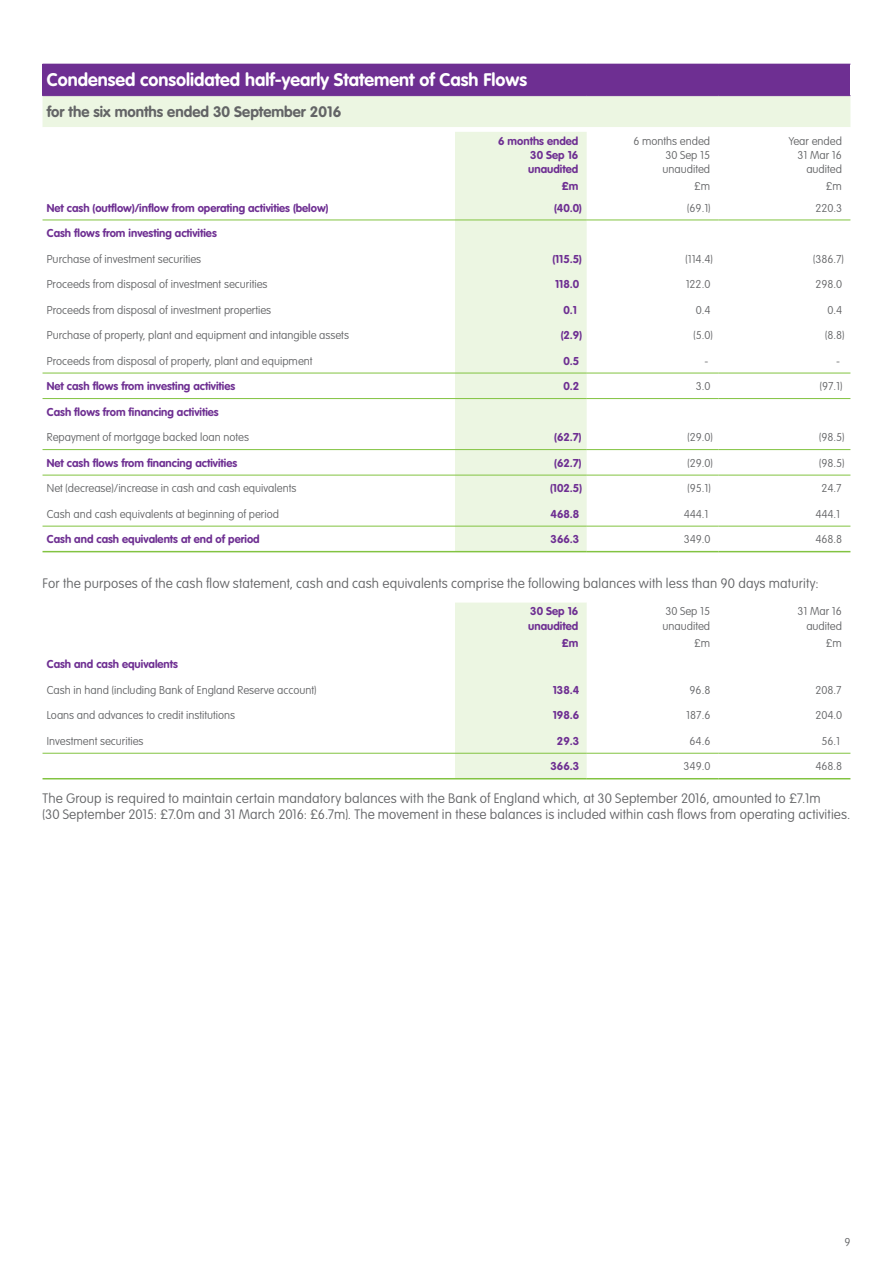
<style>
.page{position:relative;width:893px;height:1263px;background:#fff}
.page>*{position:absolute;margin:0;border:0;box-sizing:border-box;transform-origin:0 0}
.t1{font:700 18px "VAG Rounded Std";color:#fff}
.t2{font:700 15px "VAG Rounded Std";color:#636466}
.t3{font:100 13.5px/16.5px "VAG Rounded Std";letter-spacing:.01em;color:#636466}
.t4{font:100 11.25px/14.2px "VAG Rounded Std";color:#636466;text-align:right}
.t5{font:700 11.25px/14.2px "VAG Rounded Std";color:#6e2f92;text-align:justify}
</style>
<div class="page">
<div style="left:43px;top:64px;width:807px;height:32px;background:#6e2f92"></div>
<div style="left:43px;top:96px;width:807px;height:31px;background:#ecf6e2"></div>
<svg style="left:43px;top:132px;width:807px;height:419px"></svg>
<svg style="left:719px;top:194px;width:131px;height:77px"></svg>
<hr style="left:43px;top:220px;width:412px;height:1px;background:#82c341">
<hr style="left:455px;top:220px;width:132px;height:1px;background:#82c341">
<hr style="left:587px;top:220px;width:132px;height:1px;background:#82c341">
<hr style="left:719px;top:220px;width:131px;height:1px;background:#82c341">
<hr style="left:43px;top:373px;width:412px;height:1px;background:#82c341">
<hr style="left:455px;top:373px;width:132px;height:1px;background:#82c341">
<hr style="left:587px;top:373px;width:132px;height:1px;background:#82c341">
<hr style="left:719px;top:373px;width:131px;height:1px;background:#82c341">
<hr style="left:43px;top:398px;width:412px;height:1px;background:#82c341">
<hr style="left:455px;top:398px;width:132px;height:1px;background:#82c341">
<hr style="left:587px;top:398px;width:132px;height:1px;background:#82c341">
<hr style="left:719px;top:398px;width:131px;height:1px;background:#82c341">
<hr style="left:43px;top:551px;width:412px;height:1px;background:#82c341">
<hr style="left:455px;top:551px;width:132px;height:1px;background:#82c341">
<hr style="left:587px;top:551px;width:132px;height:1px;background:#82c341">
<hr style="left:719px;top:551px;width:131px;height:1px;background:#82c341">
<hr style="left:43px;top:449px;width:412px;height:1px;background:#82c341">
<hr style="left:455px;top:449px;width:132px;height:1px;background:#82c341">
<hr style="left:587px;top:449px;width:132px;height:1px;background:#82c341">
<hr style="left:719px;top:449px;width:131px;height:1px;background:#82c341">
<hr style="left:43px;top:475px;width:412px;height:1px;background:#82c341">
<hr style="left:455px;top:475px;width:132px;height:1px;background:#82c341">
<hr style="left:587px;top:475px;width:132px;height:1px;background:#82c341">
<hr style="left:719px;top:475px;width:131px;height:1px;background:#82c341">
<hr style="left:43px;top:526px;width:412px;height:1px;background:#82c341">
<hr style="left:455px;top:526px;width:132px;height:1px;background:#82c341">
<hr style="left:587px;top:526px;width:132px;height:1px;background:#82c341">
<hr style="left:719px;top:526px;width:131px;height:1px;background:#82c341">
<svg style="left:455px;top:603px;width:395px;height:175px"></svg>
<hr style="left:43px;top:753px;width:412px;height:1px;background:#82c341">
<hr style="left:43px;top:778px;width:412px;height:1px;background:#82c341">
<hr style="left:455px;top:753px;width:132px;height:1px;background:#82c341">
<hr style="left:455px;top:778px;width:132px;height:1px;background:#82c341">
<hr style="left:587px;top:753px;width:132px;height:1px;background:#82c341">
<hr style="left:587px;top:778px;width:132px;height:1px;background:#82c341">
<hr style="left:719px;top:753px;width:131px;height:1px;background:#82c341">
<hr style="left:719px;top:778px;width:131px;height:1px;background:#82c341">
<h1 class="t1" style="left:47px;top:69px;width:482px">Condensed consolidated half-yearly Statement of Cash Flows</h1>
<h2 class="t2" style="left:47px;top:103px;width:296px">for the six months ended 30 September 2016</h2>
<p class="t5" style="left:528px;top:134px;width:52px;text-indent:-30px">6 months ended 30 Sep 16 unaudited</p>
<p class="t4" style="left:662px;top:134px;width:49px;text-align:justify;text-indent:-29px">6 months ended 30 Sep 15 unaudited</p>
<p class="t4" style="left:789px;top:134px;width:55px">Year ended<br>31 Mar 16 audited</p>
<p class="t5" style="left:562px;top:180px;width:18px">£m</p>
<p class="t4" style="left:694px;top:180px;width:18px">£m</p>
<p class="t4" style="left:826px;top:180px;width:18px">£m</p>
<p class="t5" style="left:47px;top:201px;width:283px">Net cash (outflow)/inflow from operating activities (below)</p>
<p class="t5" style="left:554px;top:201px;width:29px">(40.0)</p>
<p class="t4" style="left:687px;top:201px;width:25px">(69.1)</p>
<p class="t4" style="left:815px;top:201px;width:28px">220.3</p>
<p class="t5" style="left:47px;top:226px;width:171px">Cash flows from investing activities</p>
<p class="t4" style="left:47px;top:252px;width:156px">Purchase of investment securities</p>
<p class="t5" style="left:552px;top:252px;width:31px">(115.5)</p>
<p class="t4" style="left:685px;top:252px;width:29px">(114.4)</p>
<p class="t4" style="left:813px;top:252px;width:32px">(386.7)</p>
<p class="t4" style="left:47px;top:277px;width:222px">Proceeds from disposal of investment securities</p>
<p class="t5" style="left:555px;top:277px;width:26px">118.0</p>
<p class="t4" style="left:686px;top:277px;width:26px">122.0</p>
<p class="t4" style="left:815px;top:277px;width:28px">298.0</p>
<p class="t4" style="left:47px;top:303px;width:226px">Proceeds from disposal of investment properties</p>
<p class="t5" style="left:563px;top:303px;width:15px">0.1</p>
<p class="t4" style="left:696px;top:303px;width:16px">0.4</p>
<p class="t4" style="left:827px;top:303px;width:16px">0.4</p>
<p class="t4" style="left:47px;top:328px;width:304px">Purchase of property, plant and equipment and intangible assets</p>
<p class="t5" style="left:561px;top:328px;width:23px">(2.9)</p>
<p class="t4" style="left:693px;top:328px;width:21px">(5.0)</p>
<p class="t4" style="left:825px;top:328px;width:21px">(8.8)</p>
<p class="t4" style="left:47px;top:354px;width:267px">Proceeds from disposal of property, plant and equipment</p>
<p class="t5" style="left:563px;top:354px;width:17px">0.5</p>
<p class="t4" style="left:704px;top:354px;width:5px">-</p>
<p class="t4" style="left:836px;top:354px;width:5px">-</p>
<p class="t5" style="left:47px;top:379px;width:190px">Net cash flows from investing activities</p>
<p class="t5" style="left:563px;top:379px;width:17px">0.2</p>
<p class="t4" style="left:696px;top:379px;width:16px">3.0</p>
<p class="t4" style="left:820px;top:379px;width:24px">(97.1)</p>
<p class="t5" style="left:47px;top:405px;width:173px">Cash flows from financing activities</p>
<p class="t4" style="left:47px;top:430px;width:204px">Repayment of mortgage backed loan notes</p>
<p class="t5" style="left:554px;top:431px;width:29px">(62.7)</p>
<p class="t4" style="left:687px;top:430px;width:27px">(29.0)</p>
<p class="t4" style="left:819px;top:430px;width:27px">(98.5)</p>
<p class="t5" style="left:47px;top:456px;width:192px">Net cash flows from financing activities</p>
<p class="t5" style="left:554px;top:456px;width:29px">(62.7)</p>
<p class="t4" style="left:687px;top:456px;width:27px">(29.0)</p>
<p class="t4" style="left:819px;top:456px;width:27px">(98.5)</p>
<p class="t4" style="left:47px;top:482px;width:251px">Net (decrease)/increase in cash and cash equivalents</p>
<p class="t5" style="left:550px;top:482px;width:33px">(102.5)</p>
<p class="t4" style="left:687px;top:482px;width:25px">(95.1)</p>
<p class="t4" style="left:821px;top:482px;width:22px">24.7</p>
<p class="t4" style="left:47px;top:507px;width:234px">Cash and cash equivalents at beginning of period</p>
<p class="t5" style="left:551px;top:507px;width:30px">468.8</p>
<p class="t4" style="left:684px;top:507px;width:26px">444.1</p>
<p class="t4" style="left:815px;top:507px;width:26px">444.1</p>
<p class="t5" style="left:47px;top:533px;width:214px">Cash and cash equivalents at end of period</p>
<p class="t5" style="left:551px;top:533px;width:30px">366.3</p>
<p class="t4" style="left:684px;top:533px;width:28px">349.0</p>
<p class="t4" style="left:815px;top:533px;width:28px">468.8</p>
<p class="t3" style="left:43px;top:576px;width:778px">For the purposes of the cash flow statement, cash and cash equivalents comprise the following balances with less than 90 days maturity:</p>
<p class="t5" style="left:528px;top:605px;width:52px">30 Sep 16 unaudited</p>
<p class="t4" style="left:662px;top:605px;width:49px;text-align:left">30 Sep 15 unaudited</p>
<p class="t4" style="left:797px;top:605px;width:46px">31 Mar 16 audited</p>
<p class="t5" style="left:562px;top:636px;width:18px">£m</p>
<p class="t4" style="left:694px;top:636px;width:18px">£m</p>
<p class="t4" style="left:826px;top:636px;width:18px">£m</p>
<p class="t5" style="left:47px;top:658px;width:133px">Cash and cash equivalents</p>
<p class="t4" style="left:47px;top:683px;width:271px">Cash in hand (including Bank of England Reserve account)</p>
<p class="t5" style="left:553px;top:683px;width:28px">138.4</p>
<p class="t4" style="left:690px;top:683px;width:22px">96.8</p>
<p class="t4" style="left:815px;top:683px;width:28px">208.7</p>
<p class="t4" style="left:47px;top:709px;width:190px">Loans and advances to credit institutions</p>
<p class="t5" style="left:553px;top:709px;width:28px">198.6</p>
<p class="t4" style="left:686px;top:709px;width:26px">187.6</p>
<p class="t4" style="left:815px;top:709px;width:28px">204.0</p>
<p class="t4" style="left:47px;top:734px;width:98px">Investment securities</p>
<p class="t5" style="left:557px;top:734px;width:24px">29.3</p>
<p class="t4" style="left:690px;top:734px;width:22px">64.6</p>
<p class="t4" style="left:821px;top:734px;width:20px">56.1</p>
<p class="t5" style="left:550px;top:760px;width:30px">366.3</p>
<p class="t4" style="left:684px;top:760px;width:28px">349.0</p>
<p class="t4" style="left:815px;top:760px;width:28px">468.8</p>
<p class="t3" style="left:43px;top:790px;width:809px">The Group is required to maintain certain mandatory balances with the Bank of England which, at 30 September 2016, amounted to £7.1m<br>(30 September 2015: £7.0m and 31 March 2016: £6.7m). The movement in these balances is included within cash flows from operating activities.</p>
<p class="t4" style="left:844px;top:1235px;width:8px">9</p>
</div>
